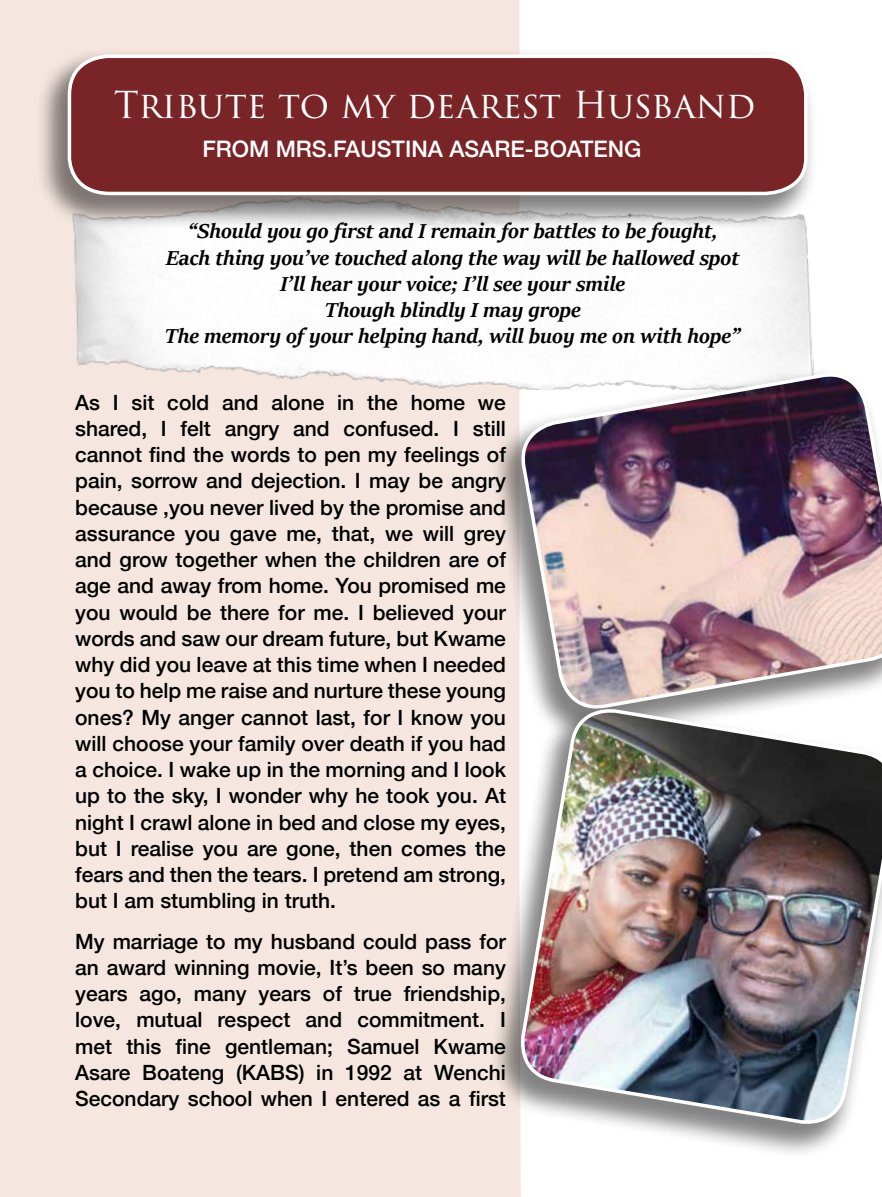
<style>
.page{position:relative;width:882px;height:1197px;background:#fff}
.page>*{position:absolute;margin:0;border:0;box-sizing:border-box;transform-origin:0 0}
.t1{font:36.23px "Trajan Pro 3";letter-spacing:-.01em;color:#fff}
.t2{font:italic 700 22.75px/26.2px "Sitka Banner";color:#000;text-align:center}
.t3{font:500 22.75px "Helvetica Neue";color:#fff}
.t4{font:500 21px/26.2px "Helvetica Neue";color:#000;text-align:justify}
</style>
<div class="page">
<div style="left:0;top:0;width:521px;height:1197px;background:#f5e7e0"></div>
<img style="left:73px;top:231px;width:741px;height:158px">
<div style="left:36px;top:47px;width:782px;height:184px;background:#000;opacity:.49"></div>
<svg style="left:66px;top:53px;width:743px;height:144px;background:#833537"></svg>
<div style="left:489px;top:366px;width:393px;height:378px;background:#000;opacity:.49"></div>
<img style="left:517px;top:369px;width:365px;height:333px">
<div style="left:489px;top:702px;width:393px;height:457px;background:#000;opacity:.49"></div>
<img style="left:517px;top:705px;width:365px;height:423px">
<h1 class="t1" style="left:114px;top:80px;width:643px">Tribute to my dearest Husband</h1>
<p class="t3" style="left:202px;top:131px;width:441px">FROM MRS.FAUSTINA ASARE-BOATENG</p>
<p class="t2" style="left:165px;top:217px;width:577px">“Should you go first and I remain for battles to be fought, Each thing you’ve touched along the way will be hallowed spot I’ll hear your voice; I’ll see your smile<br>Though blindly I may grope<br>The memory of your helping hand, will buoy me on with hope”</p>
<p class="t4" style="left:75px;top:387px;width:432px">As I sit cold and alone in the home we shared, I felt angry and confused. I still cannot find the words to pen my feelings of pain, sorrow and dejection. I may be angry because ,you never lived by the promise and assurance you gave me, that, we will grey and grow together when the children are of age and away from home. You promised me you would be there for me. I believed your words and saw our dream future, but Kwame why did you leave at this time when I needed you to help me raise and nurture these young ones? My anger cannot last, for I know you will choose your family over death if you had a choice. I wake up in the morning and I look up to the sky, I wonder why he took you. At night I crawl alone in bed and close my eyes, but I realise you are gone, then comes the fears and then the tears. I pretend am strong, but I am stumbling in truth.</p>
<p class="t4" style="left:75px;top:926px;width:432px">My marriage to my husband could pass for an award winning movie, It’s been so many years ago, many years of true friendship, love, mutual respect and commitment. I met this fine gentleman; Samuel Kwame Asare Boateng (KABS) in 1992 at Wenchi Secondary school when I entered as a first</p>
</div>
